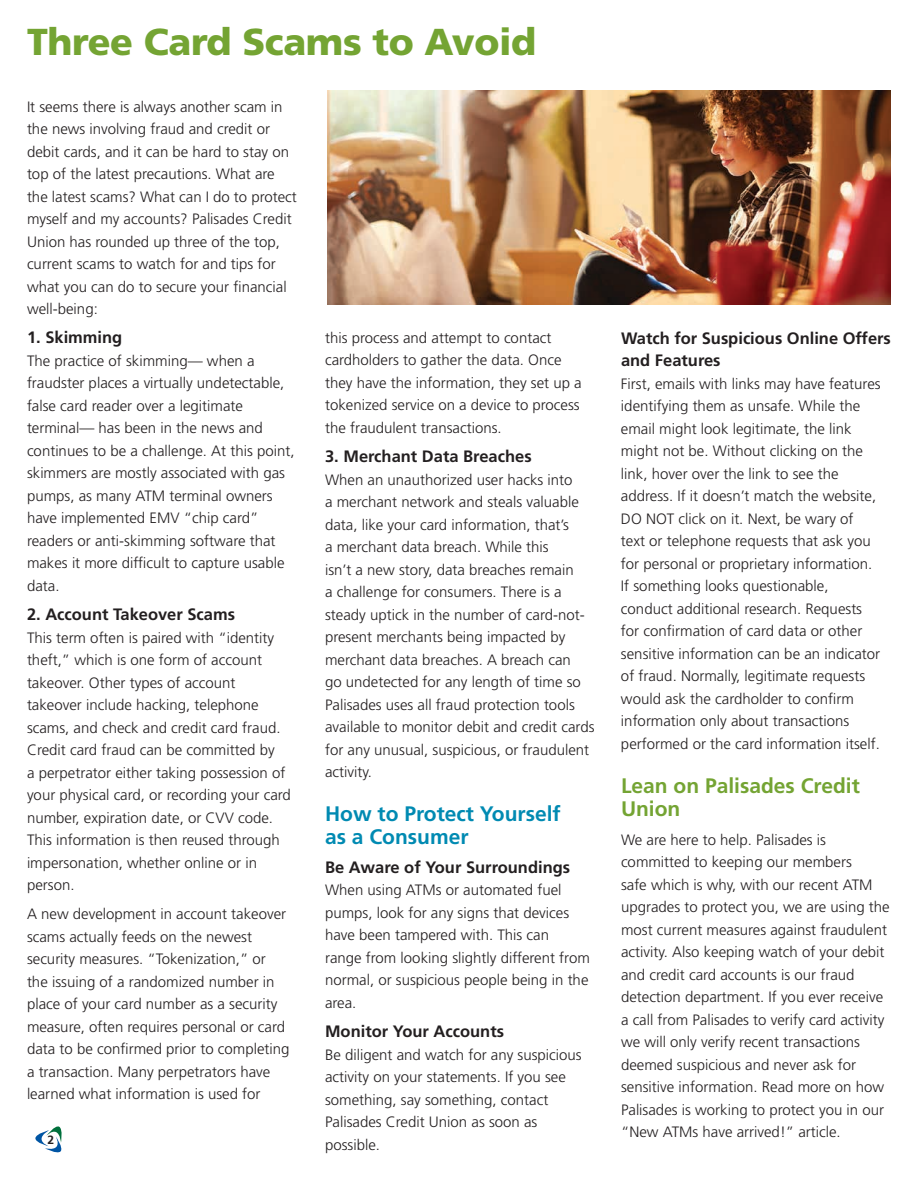
<style>
.page{position:relative;width:918px;height:1188px;background:#fff}
.page>*{position:absolute;margin:0;border:0;box-sizing:border-box;transform-origin:0 0}
.t1{font:900 37.5px "Frutiger LT Std";letter-spacing:-.01em;color:#74a433}
.t2{font:700 21px/22.5px "Frutiger LT Std";color:#008ab2}
.t3{font:700 21px/22.5px "Frutiger LT Std";color:#74a433}
.t4{font:700 16.5px/22.5px "Frutiger LT Std";color:#231f20}
.t5{font:300 15px/22.5px "Frutiger LT Std";color:#231f20}
.t6{font:700 12px "Frutiger LT Std";color:#231f20}
</style>
<div class="page">
<svg style="left:35px;top:1126px;width:27px;height:27px"></svg>
<img style="left:327px;top:91px;width:563px;height:213px">
<h1 class="t1" style="left:27px;top:19px;width:511px">Three Card Scams to Avoid</h1>
<p class="t5" style="left:27px;top:95px;width:271px">It seems there is always another scam in the news involving fraud and credit or debit cards, and it can be hard to stay on top of the latest precautions. What are the latest scams? What can I do to protect myself and my accounts? Palisades Credit Union has rounded up three of the top, current scams to watch for and tips for what you can do to secure your financial well-being:</p>
<p class="t4" style="left:27px;top:327px;width:97px">1. Skimming</p>
<p class="t5" style="left:27px;top:350px;width:269px">The practice of skimming— when a fraudster places a virtually undetectable, false card reader over a legitimate terminal— has been in the news and continues to be a challenge. At this point, skimmers are mostly associated with gas pumps, as many ATM terminal owners have implemented EMV “chip card” readers or anti-skimming software that makes it more difficult to capture usable data.</p>
<p class="t4" style="left:27px;top:603px;width:210px">2. Account Takeover Scams</p>
<p class="t5" style="left:27px;top:626px;width:265px">This term often is paired with “identity theft,” which is one form of account takeover. Other types of account takeover include hacking, telephone scams, and check and credit card fraud.<br>Credit card fraud can be committed by<br>a perpetrator either taking possession of your physical card, or recording your card number, expiration date, or CVV code.<br>This information is then reused through impersonation, whether online or in person.</p>
<p class="t5" style="left:27px;top:903px;width:264px">A new development in account takeover scams actually feeds on the newest security measures. “Tokenization,” or the issuing of a randomized number in place of your card number as a security measure, often requires personal or card data to be confirmed prior to completing a transaction. Many perpetrators have learned what information is used for</p>
<p class="t6" style="left:48px;top:1133px;width:8px">2</p>
<p class="t5" style="left:325px;top:327px;width:258px">this process and attempt to contact cardholders to gather the data. Once they have the information, they set up a tokenized service on a device to process the fraudulent transactions.</p>
<p class="t4" style="left:325px;top:445px;width:208px">3. Merchant Data Breaches</p>
<p class="t5" style="left:325px;top:468px;width:271px">When an unauthorized user hacks into<br>a merchant network and steals valuable data, like your card information, that’s<br>a merchant data breach. While this<br>isn’t a new story, data breaches remain<br>a challenge for consumers. There is a steady uptick in the number of card-not&shy;present merchants being impacted by merchant data breaches. A breach can<br>go undetected for any length of time so Palisades uses all fraud protection tools available to monitor debit and credit cards for any unusual, suspicious, or fraudulent activity.</p>
<h2 class="t2" style="left:325px;top:803px;width:237px">How to Protect Yourself as a Consumer</h2>
<p class="t4" style="left:325px;top:856px;width:247px">Be Aware of Your Surroundings</p>
<p class="t5" style="left:325px;top:879px;width:266px">When using ATMs or automated fuel pumps, look for any signs that devices have been tampered with. This can<br>range from looking slightly different from normal, or suspicious people being in the area.</p>
<p class="t4" style="left:325px;top:1020px;width:181px">Monitor Your Accounts</p>
<p class="t5" style="left:325px;top:1043px;width:258px">Be diligent and watch for any suspicious activity on your statements. If you see something, say something, contact<br>Palisades Credit Union as soon as possible.</p>
<p class="t4" style="left:621px;top:327px;width:271px">Watch for Suspicious Online Offers and Features</p>
<p class="t5" style="left:621px;top:373px;width:261px">First, emails with links may have features identifying them as unsafe. While the email might look legitimate, the link might not be. Without clicking on the link, hover over the link to see the address. If it doesn’t match the website, DO NOT click on it. Next, be wary of text or telephone requests that ask you for personal or proprietary information.<br>If something looks questionable, conduct additional research. Requests for confirmation of card data or other sensitive information can be an indicator of fraud. Normally, legitimate requests would ask the cardholder to confirm information only about transactions performed or the card information itself.</p>
<h2 class="t3" style="left:621px;top:775px;width:240px">Lean on Palisades Credit<br>Union</h2>
<p class="t5" style="left:621px;top:829px;width:270px">We are here to help. Palisades is committed to keeping our members<br>safe which is why, with our recent ATM upgrades to protect you, we are using the most current measures against fraudulent activity. Also keeping watch of your debit and credit card accounts is our fraud detection department. If you ever receive a call from Palisades to verify card activity we will only verify recent transactions deemed suspicious and never ask for sensitive information. Read more on how Palisades is working to protect you in our “New ATMs have arrived!” article.</p>
</div>
